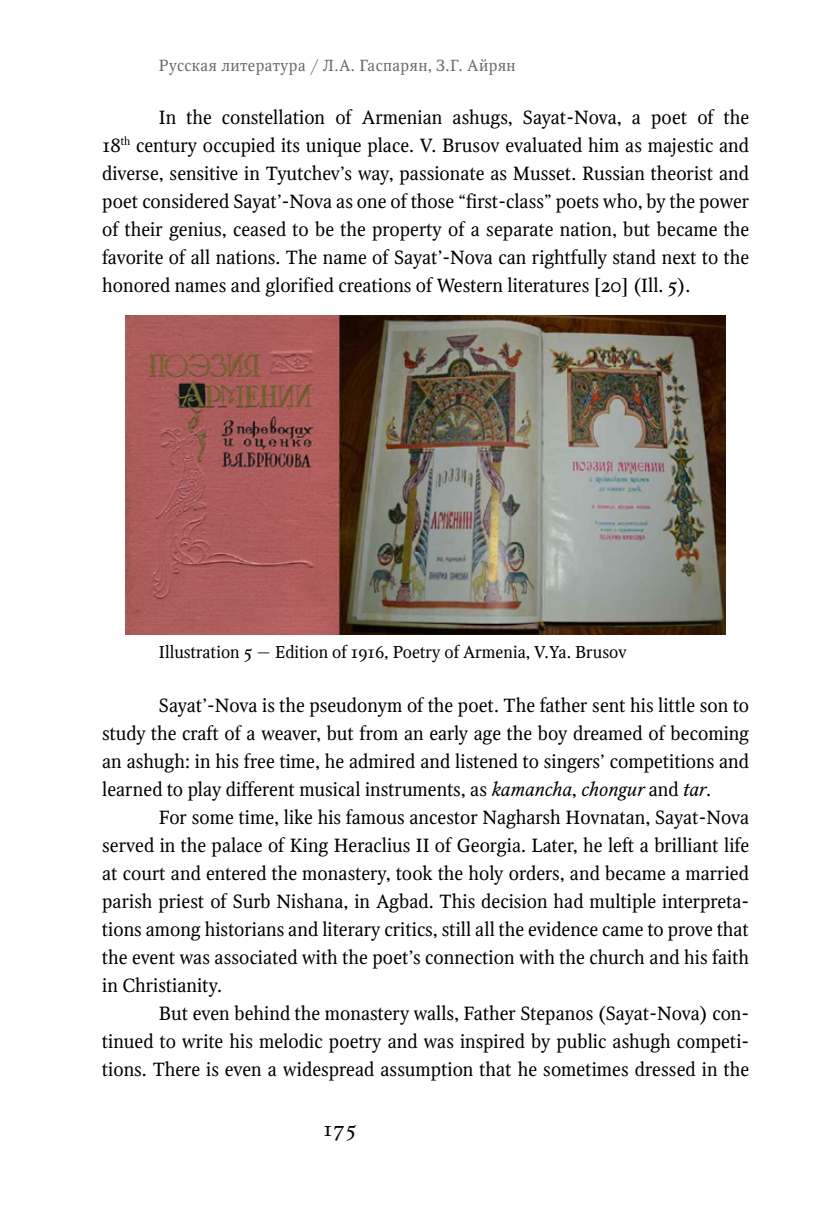
<style>
.page{position:relative;width:823px;height:1219px;background:#fff}
.page>*{position:absolute;margin:0;border:0;box-sizing:border-box;transform-origin:0 0}
.t1{font:20px "Octava OSC";color:#000}
.t2{font:19px/28px "Octava OSC";color:#000;text-align:justify}
.t3{font:17px "Octava OSC";color:#000}
.t4{font:16px "Octava OSC";letter-spacing:.025em;color:#696a6d}
.s1{font-style:italic}
</style>
<div class="page">
<img style="left:126px;top:315px;width:599px;height:319px">
<p class="t4" style="left:159px;top:56px;width:358px">Русская литература / Л.А. Гаспарян, З.Г. Айрян</p>
<p class="t2" style="left:102px;top:104px;width:648px;text-indent:57px">In the constellation of Armenian ashugs, Sayat-Nova, a poet of the 18<sup>th</sup> century occupied its unique place. V. Brusov evaluated him as majestic and diverse, sensitive in Tyutchev’s way, passionate as Musset. Russian theorist and poet considered Sayat’-Nova as one of those “first-class” poets who, by the power of their genius, ceased to be the property of a separate nation, but became the favorite of all nations. The name оf Sayat’-Nova can rightfully stand next to the honored names and glorified creations of Western literatures [20] (Ill. 5).</p>
<p class="t3" style="left:159px;top:643px;width:469px">Illustration 5 — Edition of 1916, Poetry of Armenia, V.Ya. Brusov</p>
<p class="t2" style="left:102px;top:692px;width:648px;text-indent:57px">Sayat’-Nova is the pseudonym of the poet. The father sent his little son to study the craft of a weaver, but from an early age the boy dreamed of becoming an ashugh: in his free time, he admired and listened to singers’ competitions and learned to play different musical instruments, as <span class="s1">kamancha</span>, <span class="s1">chongur</span> and <span class="s1">tar</span>.</p>
<p class="t2" style="left:102px;top:804px;width:648px;text-indent:57px">For some time, like his famous ancestor Nagharsh Hovnatan, Sayat-Nova served in the palace of King Heraclius II of Georgia. Later, he left a brilliant life at court and entered the monastery, took the holy orders, and became a married parish priest of Surb Nishana, in Agbad. This decision had multiple interpreta&shy;tions among historians and literary critics, still all the evidence came to prove that the event was associated with the poet’s connection with the church and his faith in Christianity.</p>
<p class="t2" style="left:102px;top:1000px;width:648px;text-indent:57px">But even behind the monastery walls, Father Stepanos (Sayat-Nova) con&shy;tinued to write his melodic poetry and was inspired by public ashugh competi&shy;tions. There is even a widespread assumption that he sometimes dressed in the</p>
<p class="t1" style="left:323px;top:1118px;width:34px">175</p>
</div>
